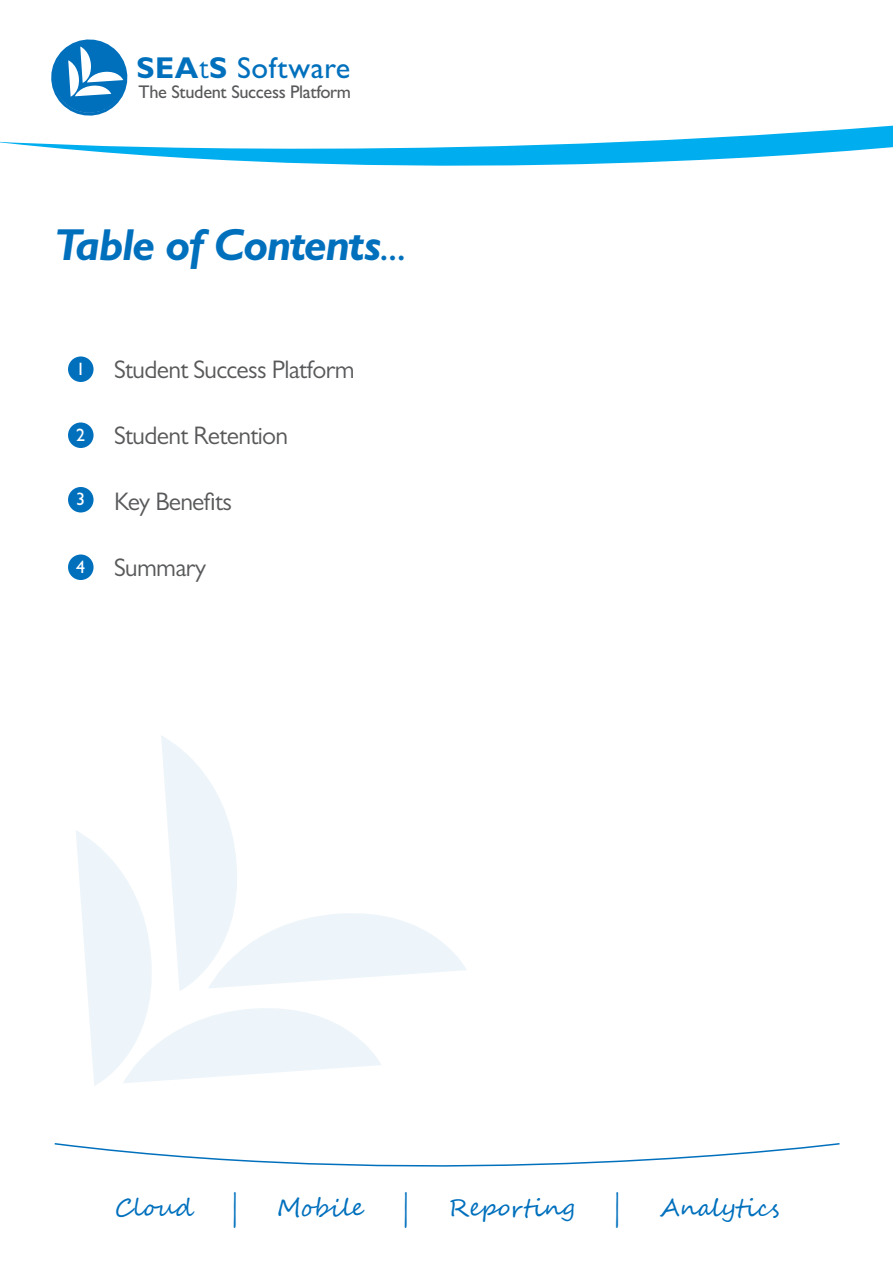
<style>
.page{position:relative;width:893px;height:1263px;background:#fff}
.page>*{position:absolute;margin:0;border:0;box-sizing:border-box;transform-origin:0 0}
.t1{font:italic 700 45px "Gill Sans MT Pro";letter-spacing:-.025em;color:#0070bd}
.t2{font:500 30.15px "Gill Sans MT Pro";letter-spacing:.02em;color:#0070bd}
.t3{font:25.5px "Gill Sans MT Pro";letter-spacing:-.025em;color:#58595b}
.t4{font:24px "Segoe Script";color:#0070bd}
.t5{font:500 18.45px "Gill Sans MT Pro";letter-spacing:-.02em;color:#58595b}
.t6{font:500 18px "Gill Sans MT Pro";color:#fff}
.s1{font-weight:700}
.s2{font-weight:400}
</style>
<div class="page">
<svg style="left:51px;top:39px;width:77px;height:77px"></svg>
<div style="left:68px;top:356px;width:26px;height:26px;background:#0070bd;border-radius:50%"></div>
<div style="left:68px;top:422px;width:26px;height:26px;background:#0070bd;border-radius:50%"></div>
<div style="left:68px;top:487px;width:26px;height:25px;background:#0070bd;border-radius:50%"></div>
<div style="left:68px;top:554px;width:26px;height:26px;background:#0070bd;border-radius:50%"></div>
<svg style="left:76px;top:736px;width:390px;height:350px"></svg>
<svg style="left:54px;top:1143px;width:786px;height:24px"></svg>
<svg style="left:0;top:126px;width:893px;height:40px"></svg>
<p class="t2" style="left:136px;top:49px;width:216px"><span class="s1">SEA</span><span class="s2">t</span><span class="s1">S</span> Software</p>
<p class="t5" style="left:139px;top:80px;width:214px">The Student Success Platform</p>
<h1 class="t1" style="left:55px;top:217px;width:355px">Table of Contents<span class="s2">...</span></h1>
<p class="t6" style="left:76px;top:358px;width:10px">1</p>
<p class="t3" style="left:114px;top:355px;width:242px">Student Success Platform</p>
<p class="t6" style="left:76px;top:424px;width:10px">2</p>
<p class="t3" style="left:114px;top:421px;width:175px">Student Retention</p>
<p class="t6" style="left:76px;top:488px;width:10px">3</p>
<p class="t3" style="left:114px;top:487px;width:119px">Key Benefits</p>
<p class="t6" style="left:76px;top:556px;width:10px">4</p>
<p class="t3" style="left:114px;top:553px;width:93px">Summary</p>
<p class="t4" style="left:115px;top:1188px;width:79px">Cloud</p>
<p class="t4" style="left:231px;top:1188px;width:9px">|</p>
<p class="t4" style="left:277px;top:1188px;width:88px">Mobile</p>
<p class="t4" style="left:402px;top:1188px;width:9px">|</p>
<p class="t4" style="left:448px;top:1188px;width:128px">Reporting</p>
<p class="t4" style="left:613px;top:1188px;width:9px">|</p>
<p class="t4" style="left:660px;top:1188px;width:121px">Analytics</p>
</div>
